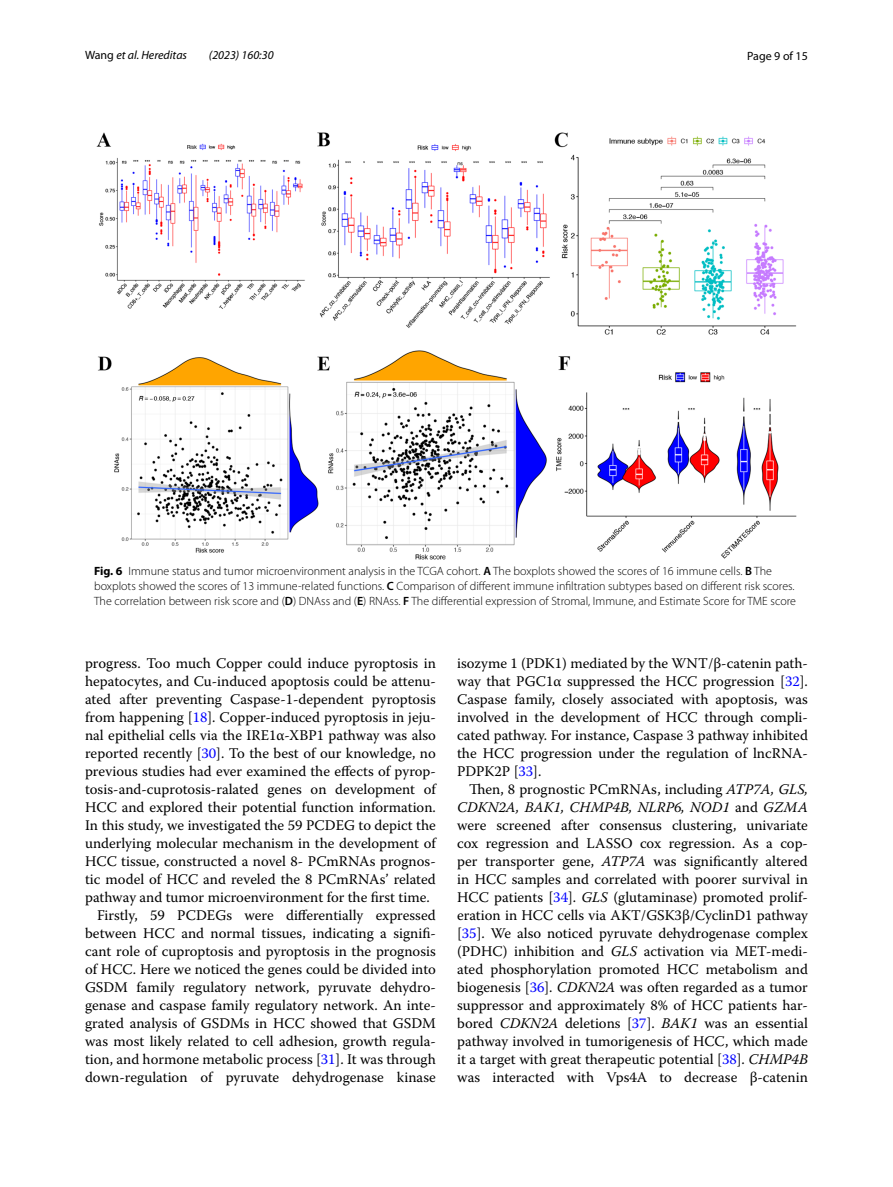
<style>
.page{position:relative;width:893px;height:1187px;background:#fff}
.page>*{position:absolute;margin:0;border:0;box-sizing:border-box;transform-origin:0 0}
.t1{font:14.7px/18px "Warnock Pro";color:#000;text-align:justify}
.t2{font:300 12px/15px "Myriad Pro";color:#000}
.t3{font:italic 12px "Myriad Pro";color:#000}
.t4{font:12px "Myriad Pro";color:#000}
.s1{font-style:normal}
.s2{font-weight:700}
.s3{font-weight:600}
.s4{color:#00f}
.s5{font-style:italic}
</style>
<div class="page">
<img style="left:96px;top:133px;width:701px;height:426px">
<p class="t3" style="left:85px;top:48px;width:104px"><span class="s1">Wang</span> et al. Hereditas</p>
<p class="t3" style="left:209px;top:48px;width:66px">(2023) 160:30</p>
<p class="t4" style="left:747px;top:48px;width:62px">Page 9 of 15</p>
<p class="t2" style="left:94px;top:563px;width:703px"><span class="s2">Fig. 6</span> Immune status and tumor microenvironment analysis in the TCGA cohort. <span class="s3">A</span> The boxplots showed the scores of 16 immune cells. <span class="s3">B</span> The boxplots showed the scores of 13 immune-related functions. <span class="s3">C</span> Comparison of different immune infiltration subtypes based on different risk scores.<br>The correlation between risk score and (<span class="s3">D</span>) DNAss and (<span class="s3">E</span>) RNAss. <span class="s3">F</span> The differential expression of Stromal, Immune, and Estimate Score for TME score</p>
<p class="t1" style="left:85px;top:653px;width:352px">progress. Too much Copper could induce pyroptosis in</p>
<p class="t1" style="left:85px;top:671px;width:352px">hepatocytes, and Cu-induced apoptosis could be attenu-</p>
<p class="t1" style="left:85px;top:689px;width:352px">ated after preventing Caspase-1-dependent pyroptosis</p>
<p class="t1" style="left:85px;top:707px;width:352px">from happening [<span class="s4">18</span>]. Copper-induced pyroptosis in jeju-</p>
<p class="t1" style="left:85px;top:725px;width:352px">nal epithelial cells via the IRE1α-XBP1 pathway was also</p>
<p class="t1" style="left:85px;top:743px;width:352px">reported recently [<span class="s4">30</span>]. To the best of our knowledge, no</p>
<p class="t1" style="left:85px;top:761px;width:352px">previous studies had ever examined the effects of pyrop-</p>
<p class="t1" style="left:85px;top:779px;width:352px">tosis-and-cuprotosis-ralated genes on development of</p>
<p class="t1" style="left:85px;top:797px;width:352px">HCC and explored their potential function information.</p>
<p class="t1" style="left:85px;top:815px;width:352px">In this study, we investigated the 59 PCDEG to depict the</p>
<p class="t1" style="left:85px;top:833px;width:352px">underlying molecular mechanism in the development of</p>
<p class="t1" style="left:85px;top:851px;width:352px">HCC tissue, constructed a novel 8- PCmRNAs prognos-</p>
<p class="t1" style="left:85px;top:869px;width:352px">tic model of HCC and reveled the 8 PCmRNAs’ related</p>
<p class="t1" style="left:85px;top:887px;width:346px">pathway and tumor microenvironment for the first time.</p>
<p class="t1" style="left:97px;top:905px;width:340px">Firstly, 59 PCDEGs were differentially expressed</p>
<p class="t1" style="left:85px;top:923px;width:352px">between HCC and normal tissues, indicating a signifi-</p>
<p class="t1" style="left:85px;top:941px;width:352px">cant role of cuproptosis and pyroptosis in the prognosis</p>
<p class="t1" style="left:85px;top:959px;width:352px">of HCC. Here we noticed the genes could be divided into</p>
<p class="t1" style="left:85px;top:977px;width:352px">GSDM family regulatory network, pyruvate dehydro-</p>
<p class="t1" style="left:85px;top:995px;width:352px">genase and caspase family regulatory network. An inte-</p>
<p class="t1" style="left:85px;top:1013px;width:352px">grated analysis of GSDMs in HCC showed that GSDM</p>
<p class="t1" style="left:85px;top:1031px;width:352px">was most likely related to cell adhesion, growth regula-</p>
<p class="t1" style="left:85px;top:1049px;width:352px">tion, and hormone metabolic process [<span class="s4">31</span>]. It was through</p>
<p class="t1" style="left:85px;top:1067px;width:352px">down-regulation of pyruvate dehydrogenase kinase</p>
<p class="t1" style="left:457px;top:653px;width:352px">isozyme 1 (PDK1) mediated by the WNT/β-catenin path&shy;way that PGC1α suppressed the HCC progression [<span class="s4">32</span>].<br>Caspase family, closely associated with apoptosis, was involved in the development of HCC through compli&shy;cated pathway. For instance, Caspase 3 pathway inhibited the HCC progression under the regulation of lncRNA-PDPK2P [<span class="s4">33</span>].</p>
<p class="t1" style="left:457px;top:779px;width:352px;text-indent:12px">Then, 8 prognostic PCmRNAs, including <span class="s5">ATP7A, GLS, CDKN2A, BAK1, CHMP4B, NLRP6, NOD1</span> and <span class="s5">GZMA </span>were screened after consensus clustering, univariate cox regression and LASSO cox regression. As a cop&shy;per transporter gene, <span class="s5">ATP7A</span> was significantly altered in HCC samples and correlated with poorer survival in HCC patients [<span class="s4">34</span>]. <span class="s5">GLS</span> (glutaminase) promoted prolif&shy;eration in HCC cells via AKT/GSK3β/CyclinD1 pathway [<span class="s4">35</span>]. We also noticed pyruvate dehydrogenase complex (PDHC) inhibition and <span class="s5">GLS</span> activation via MET-medi&shy;ated phosphorylation promoted HCC metabolism and biogenesis [<span class="s4">36</span>]. <span class="s5">CDKN2A</span> was often regarded as a tumor suppressor and approximately 8% of HCC patients har&shy;bored <span class="s5">CDKN2A</span> deletions [<span class="s4">37</span>]. <span class="s5">BAK1</span> was an essential pathway involved in tumorigenesis of HCC, which made it a target with great therapeutic potential [<span class="s4">38</span>]. <span class="s5">CHMP4B </span>was interacted with Vps4A to decrease β-catenin</p>
</div>
